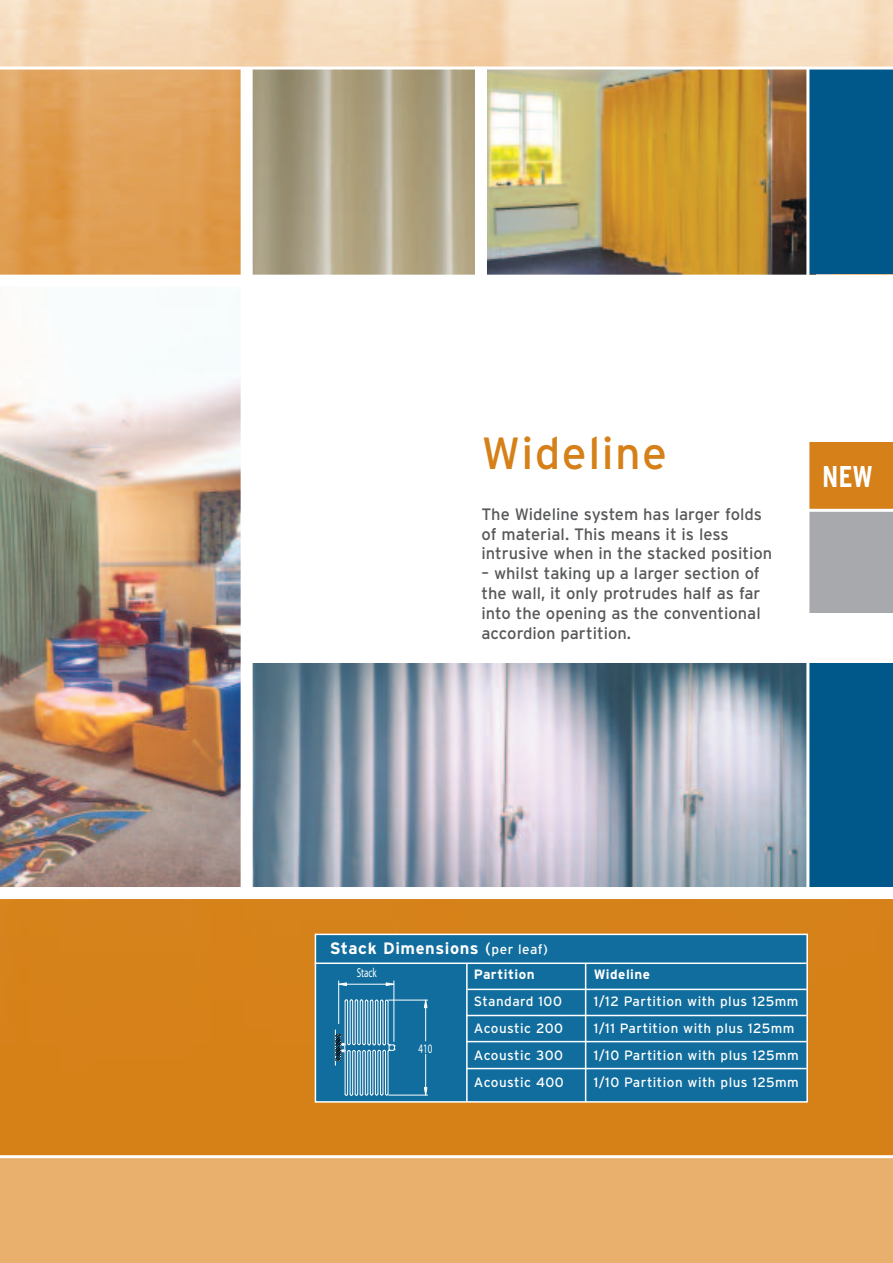
<style>
.page{position:relative;width:893px;height:1263px;background:#fff}
.page>*{position:absolute;margin:0;border:0;box-sizing:border-box;transform-origin:0 0}
.t1{font:45px "Interstate";letter-spacing:.035em;color:#d58018}
.t2{font:700 condensed 30px "Interstate";color:#fff}
.t3{font:16.5px/19.8px "Interstate";color:#57585a}
.t4{font:700 16.5px "Interstate";letter-spacing:.035em;color:#fff}
.t5{font:13.5px/27px "Interstate";letter-spacing:.035em;color:#fff}
.t6{font:700 13.5px "Interstate";letter-spacing:.035em;color:#fff}
.t7{font:13.05px "Myriad";color:#fff;scale:.7 1}
.s1{font-weight:400}
.s2{font-weight:400;font-size:13.5px}
</style>
<div class="page">
<img style="left:0;top:70px;width:893px;height:1085px">
<div style="left:244px;top:284px;width:649px;height:609px;background:#fff"></div>
<img style="left:253px;top:663px;width:553px;height:224px">
<img style="left:0;top:287px;width:241px;height:600px">
<img style="left:487px;top:70px;width:329px;height:205px">
<img style="left:253px;top:70px;width:222px;height:205px">
<div style="left:241px;top:68px;width:12px;height:823px;background:#fff"></div>
<div style="left:475px;top:67px;width:12px;height:227px;background:#fff"></div>
<div style="left:808px;top:663px;width:85px;height:230px;background:#005789"></div>
<div style="left:808px;top:68px;width:85px;height:206px;background:#005789"></div>
<div style="left:808px;top:442px;width:85px;height:72px;background:#d58018"></div>
<div style="left:808px;top:510px;width:85px;height:102px;background:#a8a9ad"></div>
<div style="left:0;top:887px;width:893px;height:12px;background:#fff"></div>
<hr style="left:0;top:67px;width:893px;height:3px;background:#fff">
<hr style="left:795px;top:509px;width:98px;height:3px;background:#fff">
<div style="left:315px;top:934px;width:492px;height:168px;background:#116d9d"></div>
<div style="left:315px;top:934px;width:493px;height:169px;border:2px solid #fff"></div>
<hr style="left:467px;top:989px;width:339px;height:1px;background:#fff">
<hr style="left:315px;top:962px;width:491px;height:2px;background:#fff">
<hr style="left:466px;top:1015px;width:340px;height:1px;background:#fff">
<hr style="left:466px;top:1041px;width:340px;height:1px;background:#fff">
<hr style="left:466px;top:1068px;width:340px;height:1px;background:#fff">
<hr style="left:585px;top:963px;width:1px;height:139px;background:#fff">
<hr style="left:466px;top:963px;width:2px;height:139px;background:#fff">
<hr style="left:338px;top:981px;width:1px;height:43px;background:#fff">
<hr style="left:393px;top:981px;width:1px;height:60px;background:#fff">
<hr style="left:346px;top:984px;width:40px;height:1px;background:#fff">
<svg style="left:338px;top:982px;width:9px;height:4px"></svg>
<svg style="left:385px;top:982px;width:10px;height:4px"></svg>
<hr style="left:388px;top:1051px;width:1px;height:43px;background:#fff">
<hr style="left:385px;top:1051px;width:1px;height:43px;background:#fff">
<hr style="left:383px;top:1051px;width:1px;height:43px;background:#fff">
<hr style="left:380px;top:1051px;width:1px;height:43px;background:#fff">
<hr style="left:378px;top:1051px;width:1px;height:43px;background:#fff">
<hr style="left:375px;top:1051px;width:1px;height:43px;background:#fff">
<hr style="left:372px;top:1051px;width:1px;height:43px;background:#fff">
<hr style="left:370px;top:1051px;width:1px;height:43px;background:#fff">
<hr style="left:367px;top:1051px;width:1px;height:43px;background:#fff">
<hr style="left:365px;top:1052px;width:1px;height:42px;background:#fff">
<hr style="left:362px;top:1052px;width:1px;height:42px;background:#fff">
<hr style="left:347px;top:1052px;width:1px;height:42px;background:#fff">
<hr style="left:360px;top:1052px;width:1px;height:42px;background:#fff">
<hr style="left:357px;top:1052px;width:1px;height:42px;background:#fff">
<hr style="left:355px;top:1052px;width:1px;height:42px;background:#fff">
<hr style="left:352px;top:1052px;width:1px;height:42px;background:#fff">
<hr style="left:350px;top:1052px;width:1px;height:42px;background:#fff">
<hr style="left:345px;top:1052px;width:1px;height:42px;background:#fff">
<svg style="left:344px;top:1093px;width:45px;height:3px"></svg>
<hr style="left:345px;top:1001px;width:1px;height:42px;background:#fff">
<hr style="left:362px;top:1001px;width:1px;height:42px;background:#fff">
<hr style="left:365px;top:1001px;width:1px;height:42px;background:#fff">
<hr style="left:367px;top:1001px;width:1px;height:42px;background:#fff">
<hr style="left:370px;top:1001px;width:1px;height:42px;background:#fff">
<hr style="left:372px;top:1001px;width:1px;height:42px;background:#fff">
<hr style="left:375px;top:1001px;width:1px;height:42px;background:#fff">
<hr style="left:378px;top:1001px;width:1px;height:42px;background:#fff">
<hr style="left:350px;top:1001px;width:1px;height:42px;background:#fff">
<hr style="left:352px;top:1001px;width:1px;height:42px;background:#fff">
<hr style="left:355px;top:1001px;width:1px;height:42px;background:#fff">
<hr style="left:357px;top:1001px;width:1px;height:42px;background:#fff">
<hr style="left:360px;top:1001px;width:1px;height:42px;background:#fff">
<hr style="left:347px;top:1001px;width:1px;height:42px;background:#fff">
<hr style="left:380px;top:1001px;width:1px;height:42px;background:#fff">
<hr style="left:383px;top:1001px;width:1px;height:42px;background:#fff">
<hr style="left:385px;top:1001px;width:1px;height:42px;background:#fff">
<hr style="left:388px;top:1001px;width:1px;height:42px;background:#fff">
<svg style="left:335px;top:1030px;width:61px;height:35px"></svg>
<svg style="left:344px;top:999px;width:45px;height:3px"></svg>
<hr style="left:389px;top:1000px;width:39px;height:1px;background:#fff">
<hr style="left:389px;top:1095px;width:39px;height:1px;background:#fff">
<hr style="left:425px;top:1008px;width:1px;height:33px;background:#fff">
<hr style="left:425px;top:1054px;width:1px;height:33px;background:#fff">
<svg style="left:424px;top:999px;width:4px;height:9px"></svg>
<svg style="left:424px;top:1087px;width:4px;height:9px"></svg>
<svg style="left:335px;top:1035px;width:5px;height:25px"></svg>
<hr style="left:806px;top:68px;width:3px;height:825px;background:#fff">
<div style="left:0;top:275px;width:893px;height:12px;background:#fff"></div>
<h1 class="t1" style="left:481px;top:427px;width:187px">Wideline</h1>
<p class="t3" style="left:481px;top:504px;width:292px">The Wideline system has larger folds of material. This means it is less intrusive when in the stacked position</p>
<p class="t3" style="left:481px;top:563px;width:281px;text-align:justify">– whilst taking up a larger section of the wall, it only protrudes half as far into the opening as the conventional accordion partition.</p>
<h2 class="t2" style="left:822px;top:459px;width:52px">NEW</h2>
<p class="t4" style="left:330px;top:939px;width:220px">Stack Dimensions <span class="s1">(</span><span class="s2">per leaf)</span></p>
<p class="t6" style="left:474px;top:966px;width:62px">Partition</p>
<p class="t5" style="left:474px;top:988px;width:92px">Standard 100<br>Acoustic 200<br>Acoustic 300<br>Acoustic 400</p>
<p class="t7" style="left:357px;top:968px;width:30px">Stack</p>
<p class="t6" style="left:594px;top:966px;width:58px">Wideline</p>
<p class="t5" style="left:594px;top:988px;width:207px">1/12 Partition with plus 125mm<br>1/11 Partition with plus 125mm<br>1/10 Partition with plus 125mm<br>1/10 Partition with plus 125mm</p>
</div>
